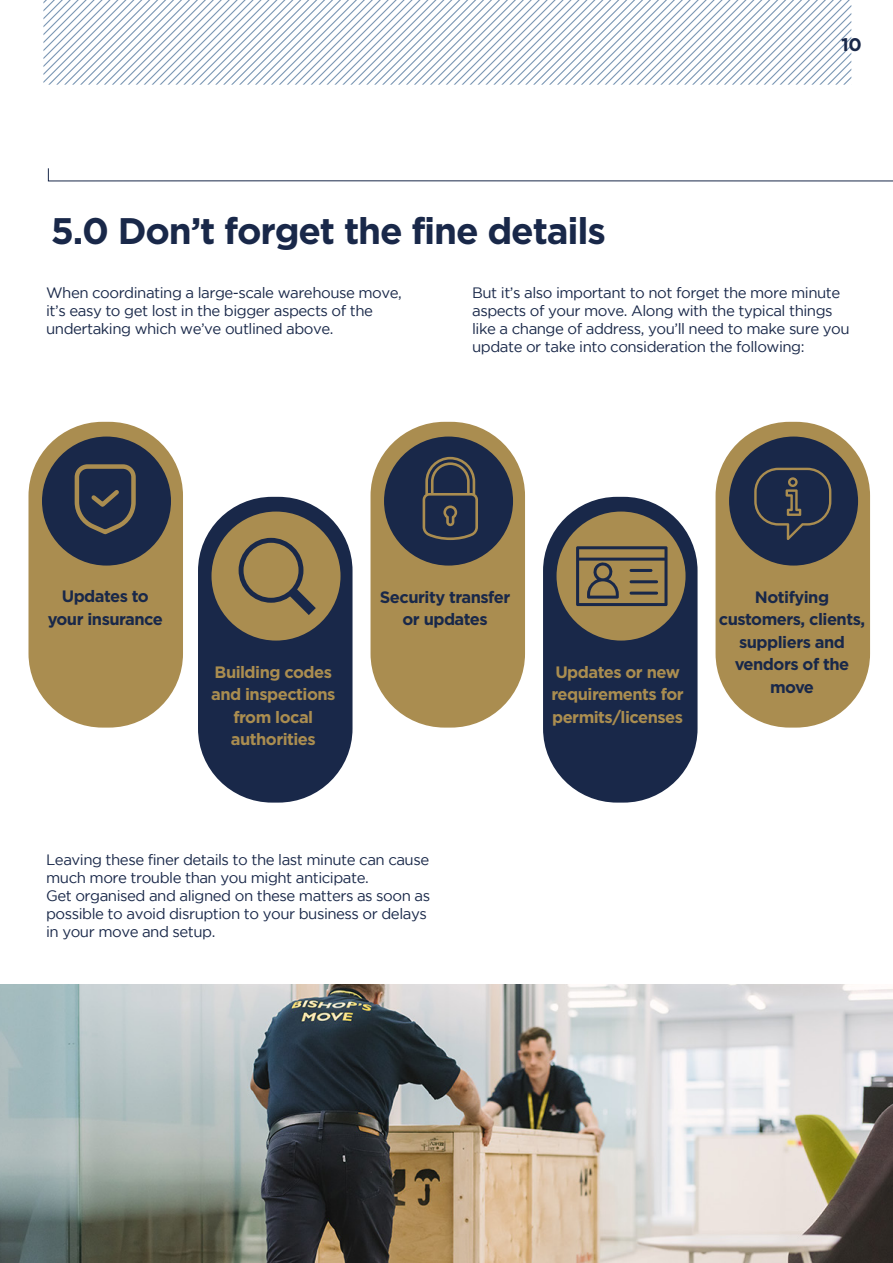
<style>
.page{position:relative;width:893px;height:1263px;background:#fff}
.page>*{position:absolute;margin:0;border:0;box-sizing:border-box;transform-origin:0 0}
.t1{font:700 36.9px "Gotham";letter-spacing:-.03em;color:#192849}
.t2{font:700 18.3px "Gotham";color:#192849}
.t3{font:700 16.5px/22.5px "Gotham";letter-spacing:-.03em;color:#192849;text-align:center}
.t4{font:700 16.5px/22.5px "Gotham";letter-spacing:-.03em;color:#aa8d50;text-align:center}
.t5{font:15px/18px "Gotham";letter-spacing:-.03em;color:#192849}
</style>
<div class="page">
<svg style="left:48px;top:168px;width:845px;height:14px"></svg>
<svg style="left:43px;top:0;width:809px;height:85px"></svg>
<img style="left:0;top:984px;width:892px;height:279px">
<div style="left:28px;top:422px;width:155px;height:306px;background:#aa8d50;border-radius:74px"></div>
<div style="left:42px;top:436px;width:129px;height:130px;background:#192849;border-radius:50%"></div>
<div style="left:198px;top:497px;width:154px;height:305px;background:#192849;border-radius:74px"></div>
<div style="left:212px;top:512px;width:128px;height:128px;background:#aa8d50;border-radius:50%"></div>
<div style="left:370px;top:422px;width:155px;height:306px;background:#aa8d50;border-radius:74px"></div>
<div style="left:384px;top:436px;width:129px;height:130px;background:#192849;border-radius:50%"></div>
<div style="left:543px;top:497px;width:154px;height:305px;background:#192849;border-radius:74px"></div>
<div style="left:556px;top:512px;width:130px;height:128px;background:#aa8d50;border-radius:50%"></div>
<div style="left:715px;top:422px;width:155px;height:306px;background:#aa8d50;border-radius:74px"></div>
<div style="left:729px;top:436px;width:129px;height:130px;background:#192849;border-radius:50%"></div>
<svg style="left:74px;top:464px;width:62px;height:71px"></svg>
<svg style="left:239px;top:538px;width:77px;height:77px"></svg>
<svg style="left:423px;top:457px;width:55px;height:83px"></svg>
<svg style="left:576px;top:546px;width:91px;height:60px"></svg>
<svg style="left:754px;top:468px;width:77px;height:72px"></svg>
<h1 class="t1" style="left:51px;top:210px;width:557px">5.0 Don’t forget the fine details</h1>
<p class="t2" style="left:841px;top:34px;width:22px">10</p>
<p class="t5" style="left:46px;top:284px;width:357px">When coordinating a large-scale warehouse move, it’s easy to get lost in the bigger aspects of the undertaking which we’ve outlined above.</p>
<p class="t5" style="left:472px;top:284px;width:379px">But it’s also important to not forget the more minute aspects of your move. Along with the typical things like a change of address, you’ll need to make sure you update or take into consideration the following:</p>
<p class="t3" style="left:48px;top:584px;width:117px">Updates to your insurance</p>
<p class="t4" style="left:211px;top:660px;width:126px">Building codes and inspections from local authorities</p>
<p class="t3" style="left:380px;top:585px;width:132px">Security transfer or updates</p>
<p class="t4" style="left:551px;top:660px;width:134px;text-align:left">Updates or new requirements for permits/licenses</p>
<p class="t3" style="left:719px;top:585px;width:148px">Notifying customers, clients, suppliers and vendors of the move</p>
<p class="t5" style="left:46px;top:851px;width:386px">Leaving these finer details to the last minute can cause much more trouble than you might anticipate.<br>Get organised and aligned on these matters as soon as possible to avoid disruption to your business or delays in your move and setup.</p>
</div>
